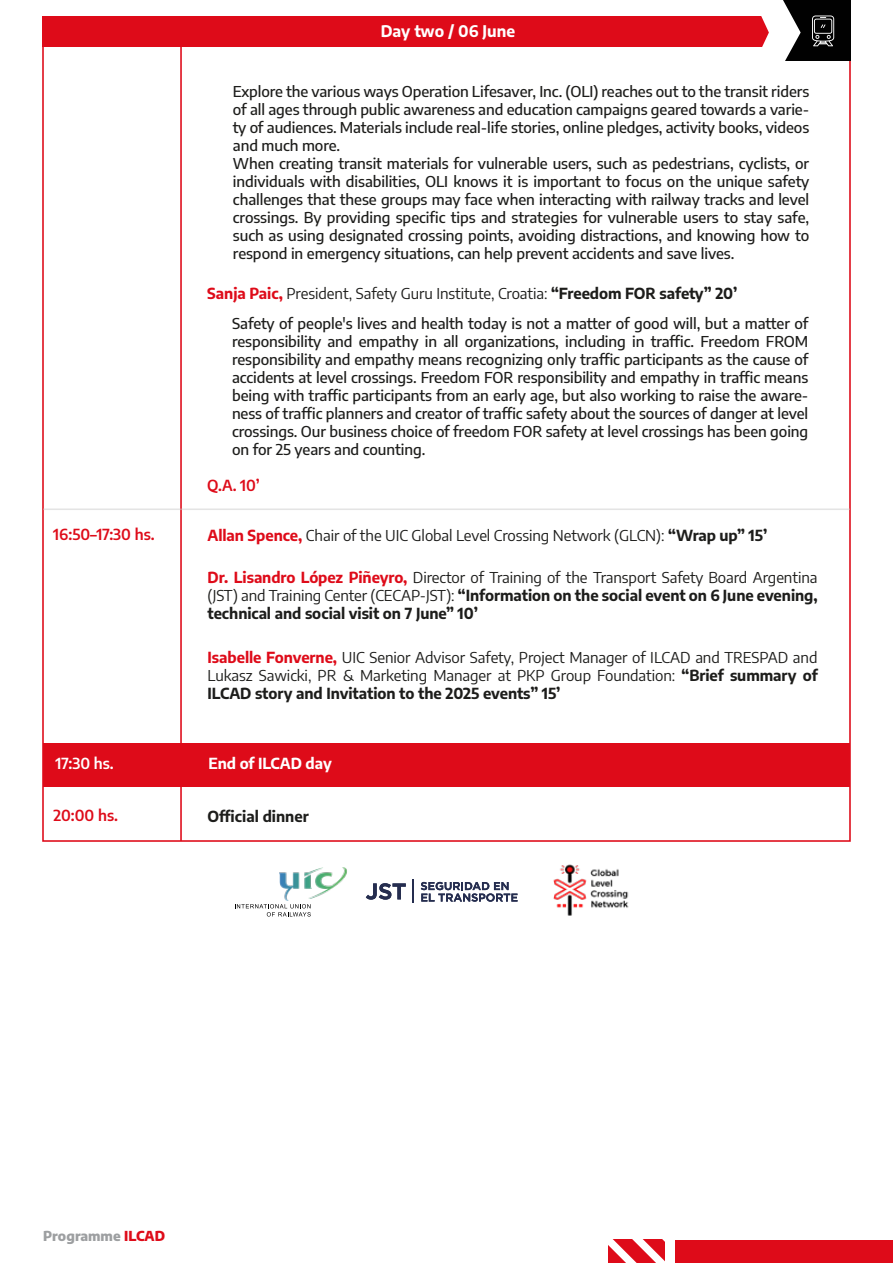
<style>
.page{position:relative;width:893px;height:1263px;background:#fff}
.page>*{position:absolute;margin:0;border:0;box-sizing:border-box;transform-origin:0 0}
.t1{font:700 15.75px "Encode Sans";color:#fff}
.t2{font:500 15px/18px "Encode Sans";letter-spacing:-.005em;color:#1d1d1b}
.t3{font:15px/18px "Encode Sans";letter-spacing:-.005em;color:#1d1d1b;text-align:justify}
.t4{font:600 15px "Encode Sans";color:#de0b19}
.t5{font:700 15px "Encode Sans";color:#1d1d1b}
.t6{font:700 15px "Encode Sans";letter-spacing:-.005em;color:#fff}
.t7{font:600 15px "Encode Sans";color:#fff}
.t8{font:800 13.5px "Encode Sans";color:#9d9fa1}
.s1{font-weight:700;color:#de0b19}
.s2{font-weight:400}
.s3{font-weight:700}
.s4{color:#de0b19}
</style>
<div class="page">
<hr style="left:180px;top:45px;width:2px;height:796px;background:#de0b19">
<div style="left:42px;top:17px;width:809px;height:30px;background:#de0b19"></div>
<div style="left:781px;top:0;width:70px;height:61px;background:#010101"></div>
<svg style="left:752px;top:0;width:49px;height:61px"></svg>
<svg style="left:812px;top:16px;width:22px;height:30px"></svg>
<div style="left:44px;top:743px;width:806px;height:43px;background:#de0b19"></div>
<svg style="left:609px;top:1240px;width:55px;height:23px"></svg>
<div style="left:675px;top:1240px;width:218px;height:23px;background:#de0b19"></div>
<svg style="left:366px;top:883px;width:40px;height:17px"></svg>
<svg style="left:413px;top:879px;width:1px;height:24px"></svg>
<svg style="left:421px;top:882px;width:96px;height:20px"></svg>
<svg style="left:235px;top:904px;width:76px;height:12px"></svg>
<img style="left:280px;top:867px;width:67px;height:33px">
<img style="left:553px;top:864px;width:76px;height:52px">
<hr style="left:43px;top:508px;width:807px;height:2px;background:#cac9c9">
<p class="t1" style="left:381px;top:19px;width:136px">Day two / 06 June</p>
<p class="t2" style="left:233px;top:82px;width:578px">Explore the various ways Operation Lifesaver, Inc. (OLI) reaches out to the transit riders of all ages through public awareness and education campaigns geared towards a varie&shy;ty of audiences. Materials include real-life stories, online pledges, activity books, videos and much more.<br>When creating transit materials for vulnerable users, such as pedestrians, cyclists, or individuals with disabilities, OLI knows it is important to focus on the unique safety challenges that these groups may face when interacting with railway tracks and level crossings. By providing specific tips and strategies for vulnerable users to stay safe, such as using designated crossing points, avoiding distractions, and knowing how to respond in emergency situations, can help prevent accidents and save lives.</p>
<p class="t2" style="left:232px;top:277px;width:578px;line-height:30.8px;text-indent:-25px"><span class="s1">Sanja Paic,</span> <span class="s2">President, Safety Guru Institute, Croatia:</span> <span class="s3">“Freedom FOR safety” 20’<br></span>Safety of people's lives and health today is not a matter of good will, but a matter of</p>
<p class="t2" style="left:232px;top:332px;width:578px;text-align:justify">responsibility and empathy in all organizations, including in traffic. Freedom FROM responsibility and empathy means recognizing only traffic participants as the cause of accidents at level crossings. Freedom FOR responsibility and empathy in traffic means being with traffic participants from an early age, but also working to raise the aware&shy;ness of traffic planners and creator of traffic safety about the sources of danger at level crossings. Our business choice of freedom FOR safety at level crossings has been going on for 25 years and counting.</p>
<p class="t4" style="left:207px;top:474px;width:54px">Q.A. 10’</p>
<p class="t4" style="left:53px;top:523px;width:103px">16:50–17:30 hs.</p>
<p class="t3" style="left:207px;top:526px;width:561px"><span class="s1">Allan Spence,</span> Chair of the UIC Global Level Crossing Network (GLCN): <span class="s3">“Wrap up” 15’</span></p>
<p class="t3" style="left:208px;top:568px;width:611px"><span class="s1">Dr. Lisandro López Piñeyro,</span> Director of Training of the Transport Safety Board Argentina (JST) and Training Center (CECAP-JST): <span class="s3">“Information on the social event on 6 June evening, technical and social visit on 7 June” 10’</span></p>
<p class="t3" style="left:208px;top:648px;width:612px"><span class="s1">Isabelle Fonverne,</span> UIC Senior Advisor Safety, Project Manager of ILCAD and TRESPAD and Lukasz Sawicki, PR &amp; Marketing Manager at PKP Group Foundation: <span class="s3">“Brief summary of ILCAD story and Invitation to the 2025 events” 15’</span></p>
<p class="t7" style="left:55px;top:753px;width:60px">17:30 hs.</p>
<p class="t6" style="left:208px;top:752px;width:125px">End of ILCAD day</p>
<p class="t4" style="left:53px;top:804px;width:66px">20:00 hs.</p>
<p class="t5" style="left:208px;top:805px;width:103px">Official dinner</p>
<p class="t8" style="left:43px;top:1225px;width:123px">Programme <span class="s4">ILCAD</span></p>
</div>
